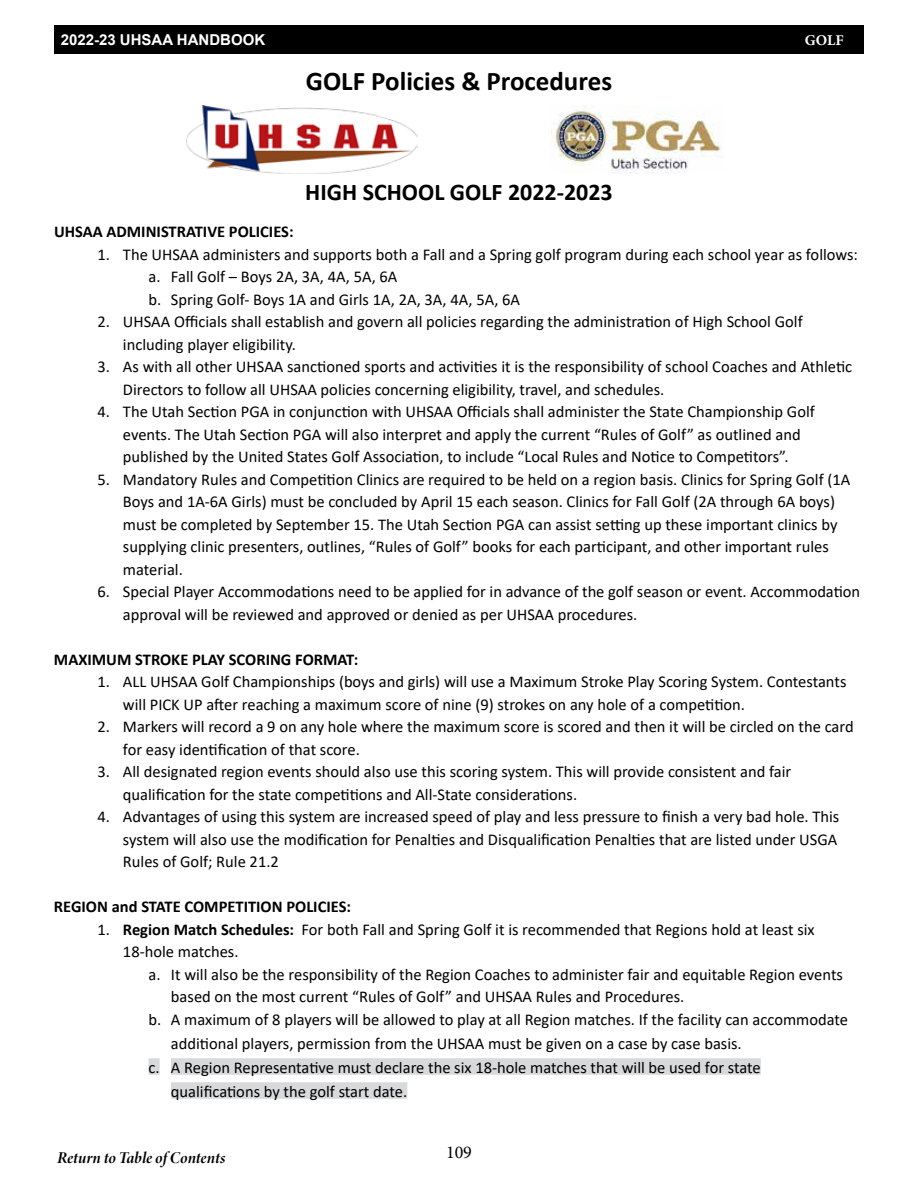
<style>
.page{position:relative;width:918px;height:1188px;background:#fff}
.page>*{position:absolute;margin:0;border:0;box-sizing:border-box;transform-origin:0 0}
.t1{font:700 27px "Calibri";color:#000}
.t2{font:700 24px "Calibri";color:#000}
.t3{font:18px "Minion Pro";color:#000}
.t4{font:16.5px/22.5px "Calibri";color:#000}
.t5{font:700 16.5px "Calibri";color:#000}
.t6{font:italic 16.5px "Minion Variable Concept";letter-spacing:.005em;color:#000}
.t7{font:700 15px "Arial";color:#fff}
.t8{font:700 15px "Minion Pro";color:#fff}
.s1{font-weight:700}
</style>
<div class="page">
<div style="left:54px;top:26px;width:810px;height:28px;background:#000"></div>
<div style="left:148px;top:1058px;width:12px;height:17px;background:#d8d9db"></div>
<div style="left:171px;top:1058px;width:590px;height:17px;background:#d8d9db"></div>
<div style="left:171px;top:1082px;width:236px;height:17px;background:#d8d9db"></div>
<img style="left:187px;top:106px;width:230px;height:68px">
<img style="left:550px;top:106px;width:173px;height:68px">
<p class="t7" style="left:61px;top:30px;width:206px">2022-23 UHSAA HANDBOOK</p>
<h1 class="t1" style="left:306px;top:62px;width:308px">GOLF Policies &amp; Procedures</h1>
<h2 class="t2" style="left:305px;top:175px;width:309px">HIGH SCHOOL GOLF 2022-2023</h2>
<p class="t8" style="left:805px;top:30px;width:40px">GOLF</p>
<p class="t5" style="left:54px;top:220px;width:241px">UHSAA ADMINISTRATIVE POLICIES:</p>
<p class="t4" style="left:148px;top:242px;width:711px;text-indent:-51px">1. The UHSAA administers and supports both a Fall and a Spring golf program during each school year as follows: a. Fall Golf – Boys 2A, 3A, 4A, 5A, 6A<br>b. Spring Golf- Boys 1A and Girls 1A, 2A, 3A, 4A, 5A, 6A</p>
<p class="t4" style="left:123px;top:310px;width:681px;text-indent:-26px">2. UHSAA Officials shall establish and govern all policies regarding the administration of High School Golf including player eligibility.</p>
<p class="t4" style="left:123px;top:355px;width:731px;text-indent:-25px">3. As with all other UHSAA sanctioned sports and activities it is the responsibility of school Coaches and Athletic<br>Directors to follow all UHSAA policies concerning eligibility, travel, and schedules.</p>
<p class="t4" style="left:123px;top:400px;width:693px;text-indent:-25px">4. The Utah Section PGA in conjunction with UHSAA Officials shall administer the State Championship Golf events. The Utah Section PGA will also interpret and apply the current “Rules of Golf” as outlined and published by the United States Golf Association, to include “Local Rules and Notice to Competitors”.</p>
<p class="t4" style="left:123px;top:467px;width:729px;text-indent:-25px">5. Mandatory Rules and Competition Clinics are required to be held on a region basis. Clinics for Spring Golf (1A Boys and 1A-6A Girls) must be concluded by April 15 each season. Clinics for Fall Golf (2A through 6A boys) must be completed by September 15. The Utah Section PGA can assist setting up these important clinics by supplying clinic presenters, outlines, “Rules of Golf” books for each participant, and other important rules material.</p>
<p class="t4" style="left:123px;top:580px;width:739px;text-indent:-25px">6. Special Player Accommodations need to be applied for in advance of the golf season or event. Accommodation approval will be reviewed and approved or denied as per UHSAA procedures.</p>
<p class="t5" style="left:54px;top:647px;width:306px">MAXIMUM STROKE PLAY SCORING FORMAT:</p>
<p class="t4" style="left:123px;top:670px;width:725px;text-indent:-25px">1. ALL UHSAA Golf Championships (boys and girls) will use a Maximum Stroke Play Scoring System. Contestants will PICK UP after reaching a maximum score of nine (9) strokes on any hole of a competition.</p>
<p class="t4" style="left:123px;top:715px;width:732px;text-indent:-25px">2. Markers will record a 9 on any hole where the maximum score is scored and then it will be circled on the card for easy identification of that score.</p>
<p class="t4" style="left:123px;top:760px;width:670px;text-indent:-25px">3. All designated region events should also use this scoring system. This will provide consistent and fair qualification for the state competitions and All-State considerations.</p>
<p class="t4" style="left:123px;top:805px;width:718px;text-indent:-25px">4. Advantages of using this system are increased speed of play and less pressure to finish a very bad hole. This system will also use the modification for Penalties and Disqualification Penalties that are listed under USGA<br>Rules of Golf; Rule 21.2</p>
<p class="t5" style="left:54px;top:895px;width:299px">REGION and STATE COMPETITION POLICIES:</p>
<p class="t4" style="left:123px;top:918px;width:693px;text-indent:-26px">1. <span class="s1">Region Match Schedules:</span> For both Fall and Spring Golf it is recommended that Regions hold at least six<br>18-hole matches.</p>
<p class="t4" style="left:148px;top:963px;width:696px">a. It will also be the responsibility of the Region Coaches to administer fair and equitable Region events</p>
<p class="t4" style="left:171px;top:985px;width:515px">based on the most current “Rules of Golf” and UHSAA Rules and Procedures.</p>
<p class="t4" style="left:148px;top:1008px;width:701px">b. A maximum of 8 players will be allowed to play at all Region matches. If the facility can accommodate</p>
<p class="t4" style="left:171px;top:1032px;width:572px">additional players, permission from the UHSAA must be given on a case by case basis.</p>
<p class="t4" style="left:148px;top:1056px;width:614px">c. A Region Representative must declare the six 18-hole matches that will be used for state</p>
<p class="t4" style="left:171px;top:1080px;width:238px">qualifications by the golf start date.</p>
<p class="t6" style="left:57px;top:1146px;width:170px">Return to Table of Contents</p>
<p class="t3" style="left:446px;top:1140px;width:27px">109</p>
</div>
